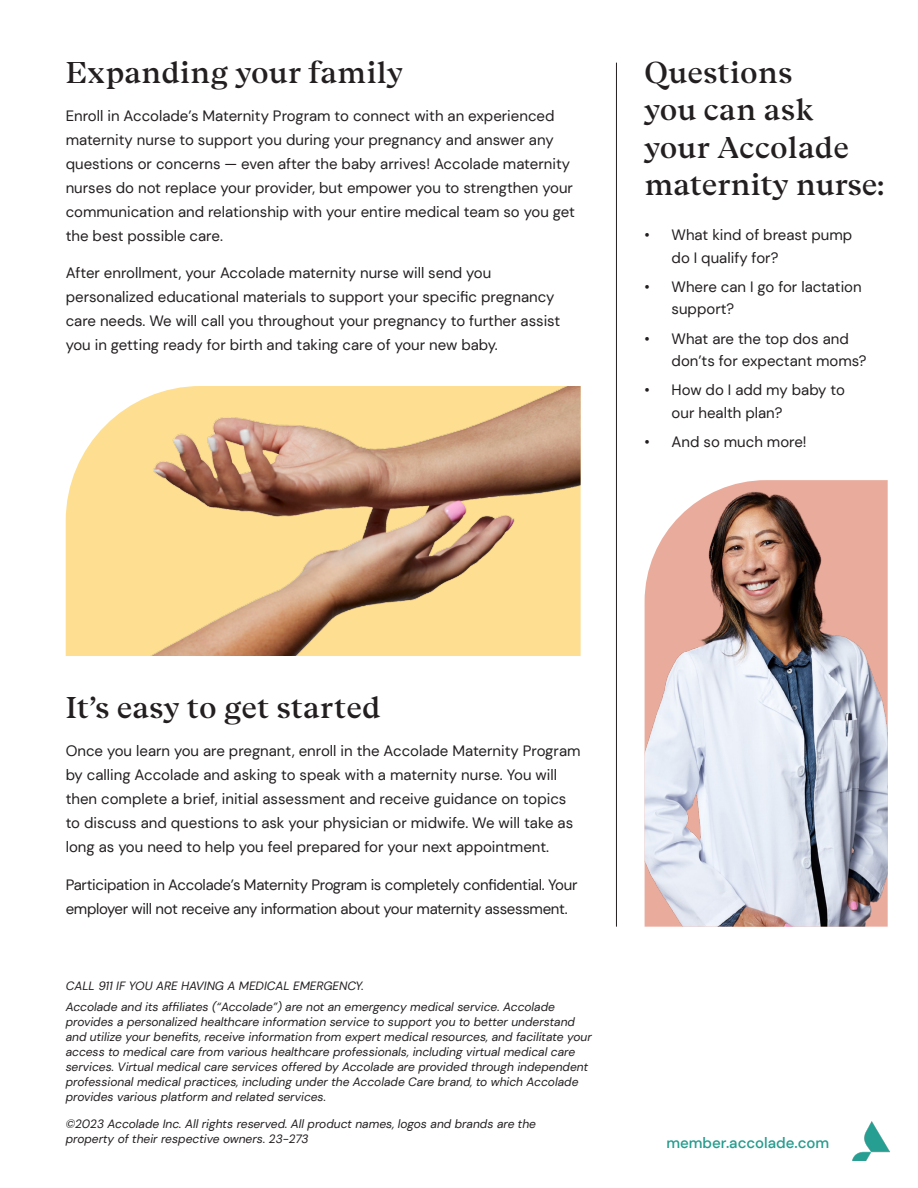
<style>
.page{position:relative;width:918px;height:1188px;background:#fff}
.page>*{position:absolute;margin:0;border:0;box-sizing:border-box;transform-origin:0 0}
.t1{font:30px/37.5px "Beirut Display";color:#231f20}
.t2{font:15px/24px "DM Sans";color:#231f20}
.t3{font:15px/24px "DM Sans";letter-spacing:-.02em;color:#231f20}
.t4{font:500 15px "DM Sans";color:#279c8e}
.t5{font:italic 12px/15px "DM Sans";color:#231f20}
</style>
<div class="page">
<hr style="left:616px;top:63px;width:1px;height:864px;background:#231f20">
<img style="left:66px;top:386px;width:515px;height:270px">
<img style="left:645px;top:480px;width:243px;height:447px">
<img style="left:852px;top:1122px;width:38px;height:39px">
<p class="t1" style="left:66px;top:52px;width:339px">Expanding your family</p>
<p class="t1" style="left:645px;top:52px;width:241px">Questions<br>you can ask your Accolade maternity nurse:</p>
<p class="t2" style="left:66px;top:104px;width:511px">Enroll in Accolade’s Maternity Program to connect with an experienced maternity nurse to support you during your pregnancy and answer any questions or concerns — even after the baby arrives! Accolade maternity nurses do not replace your provider, but empower you to strengthen your communication and relationship with your entire medical team so you get the best possible care.</p>
<p class="t2" style="left:66px;top:261px;width:496px">After enrollment, your Accolade maternity nurse will send you personalized educational materials to support your specific pregnancy care needs. We will call you throughout your pregnancy to further assist you in getting ready for birth and taking care of your new baby.</p>
<p class="t2" style="left:672px;top:224px;width:182px;line-height:22.5px;text-indent:-27px">• What kind of breast pump do I qualify for?</p>
<p class="t2" style="left:672px;top:275px;width:192px;line-height:22.5px;text-indent:-27px">• Where can I go for lactation support?</p>
<p class="t2" style="left:672px;top:327px;width:197px;line-height:22.5px;text-indent:-27px">• What are the top dos and don’ts for expectant moms?</p>
<p class="t2" style="left:672px;top:379px;width:175px;line-height:22.5px;text-indent:-27px">• How do I add my baby to our health plan?</p>
<p class="t2" style="left:645px;top:430px;width:164px">• And so much more!</p>
<p class="t1" style="left:66px;top:687px;width:316px">It’s easy to get started</p>
<p class="t2" style="left:66px;top:739px;width:516px">Once you learn you are pregnant, enroll in the Accolade Maternity Program by calling Accolade and asking to speak with a maternity nurse. You will then complete a brief, initial assessment and receive guidance on topics to discuss and questions to ask your physician or midwife. We will take as long as you need to help you feel prepared for your next appointment.</p>
<p class="t3" style="left:66px;top:872px;width:513px">Participation in Accolade’s Maternity Program is completely confidential. Your employer will not receive any information about your maternity assessment.</p>
<p class="t5" style="left:66px;top:978px;width:300px">CALL 911 IF YOU ARE HAVING A MEDICAL EMERGENCY.</p>
<p class="t5" style="left:66px;top:1000px;width:528px">Accolade and its affiliates (“Accolade”) are not an emergency medical service. Accolade provides a personalized healthcare information service to support you to better understand and utilize your benefits, receive information from expert medical resources, and facilitate your access to medical care from various healthcare professionals, including virtual medical care services. Virtual medical care services offered by Accolade are provided through independent professional medical practices, including under the Accolade Care brand, to which Accolade provides various platform and related services.</p>
<p class="t5" style="left:66px;top:1116px;width:472px">©2023 Accolade Inc. All rights reserved. All product names, logos and brands are the property of their respective owners. 23-273</p>
<p class="t4" style="left:666px;top:1133px;width:164px">member.accolade.com</p>
</div>
